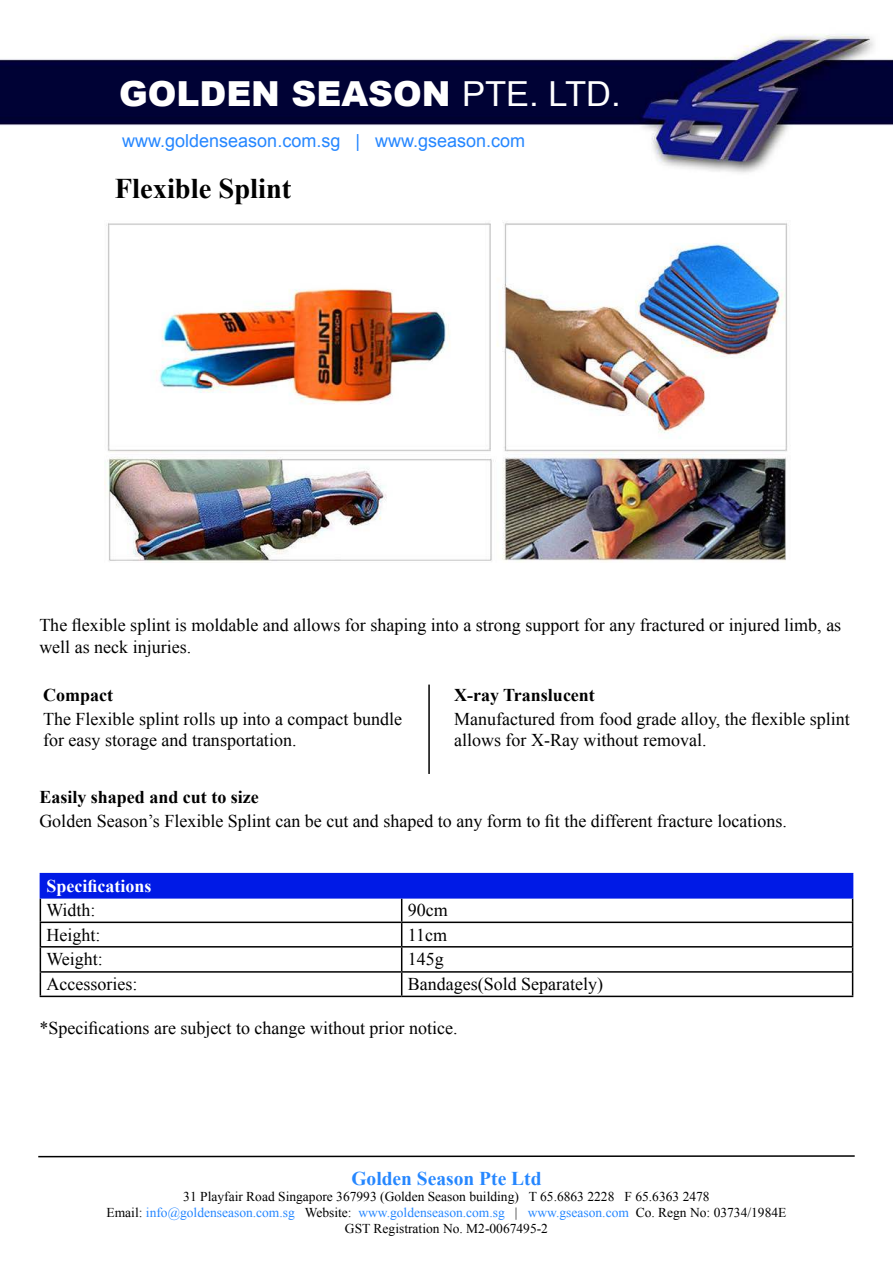
<style>
.page{position:relative;width:893px;height:1263px;background:#fff}
.page>*{position:absolute;margin:0;border:0;box-sizing:border-box;transform-origin:0 0}
.t1{font:900 34.5px "Arial";color:#fff}
.t2{font:700 28.5px "Times New Roman";color:#000}
.t3{font:700 19.5px "Times New Roman";color:#2687ff}
.t4{font:18px/21.6px "Times New Roman";color:#000}
.t5{font:700 18px "Times New Roman";color:#000}
.t6{font:18px "Arial";color:#2687ff}
.t7{font:700 18px "Times New Roman";color:#fff}
.t8{font:13.5px/16.2px "Times New Roman";color:#000;text-align:center}
.s1{font-weight:400}
.s2{color:#2687ff}
</style>
<div class="page">
<hr style="left:428px;top:684px;width:2px;height:90px;background:#000">
<div style="left:40px;top:874px;width:813px;height:24px;background:#001ae6"></div>
<hr style="left:40px;top:921px;width:362px;height:2px;background:#000">
<hr style="left:402px;top:921px;width:451px;height:2px;background:#000">
<hr style="left:40px;top:946px;width:362px;height:1px;background:#000">
<hr style="left:402px;top:946px;width:451px;height:1px;background:#000">
<hr style="left:40px;top:971px;width:362px;height:2px;background:#000">
<hr style="left:402px;top:971px;width:451px;height:2px;background:#000">
<svg style="left:401px;top:898px;width:1px;height:98px"></svg>
<hr style="left:40px;top:996px;width:362px;height:1px;background:#000">
<hr style="left:402px;top:996px;width:451px;height:1px;background:#000">
<hr style="left:40px;top:873px;width:362px;height:1px;background:#001ae6">
<svg style="left:40px;top:898px;width:1px;height:98px"></svg>
<hr style="left:402px;top:873px;width:451px;height:1px;background:#001ae6">
<svg style="left:852px;top:898px;width:1px;height:98px"></svg>
<img style="left:0;top:34px;width:893px;height:139px">
<svg style="left:38px;top:1155px;width:817px;height:3px"></svg>
<img style="left:105px;top:222px;width:684px;height:339px">
<h1 class="t1" style="left:119px;top:74px;width:503px">GOLDEN SEASON <span class="s1">PTE. LTD.</span></h1>
<p class="t6" style="left:122px;top:134px;width:404px">www.goldenseason.com.sg | www.gseason.com</p>
<h2 class="t2" style="left:115px;top:179px;width:178px">Flexible Splint</h2>
<p class="t4" style="left:39px;top:614px;width:803px">The flexible splint is moldable and allows for shaping into a strong support for any fractured or injured limb, as well as neck injuries.</p>
<p class="t5" style="left:43px;top:689px;width:71px">Compact</p>
<p class="t4" style="left:43px;top:708px;width:360px">The Flexible splint rolls up into a compact bundle for easy storage and transportation.</p>
<p class="t5" style="left:454px;top:689px;width:142px">X-ray Translucent</p>
<p class="t4" style="left:454px;top:708px;width:397px">Manufactured from food grade alloy, the flexible splint allows for X-Ray without removal.</p>
<p class="t5" style="left:39px;top:791px;width:221px">Easily shaped and cut to size</p>
<p class="t4" style="left:39px;top:810px;width:749px">Golden Season’s Flexible Splint can be cut and shaped to any form to fit the different fracture locations.</p>
<p class="t7" style="left:46px;top:873px;width:107px">Specifications</p>
<p class="t4" style="left:46px;top:899px;width:51px">Width:</p>
<p class="t4" style="left:408px;top:899px;width:41px">90cm</p>
<p class="t4" style="left:46px;top:924px;width:55px">Height:</p>
<p class="t4" style="left:408px;top:924px;width:41px">11cm</p>
<p class="t4" style="left:46px;top:948px;width:58px">Weight:</p>
<p class="t4" style="left:408px;top:948px;width:37px">145g</p>
<p class="t4" style="left:46px;top:973px;width:92px">Accessories:</p>
<p class="t4" style="left:408px;top:973px;width:197px">Bandages(Sold Separately)</p>
<p class="t4" style="left:40px;top:1017px;width:419px">*Specifications are subject to change without prior notice.</p>
<p class="t3" style="left:351px;top:1171px;width:192px">Golden Season Pte Ltd</p>
<p class="t8" style="left:107px;top:1188px;width:681px">31 Playfair Road Singapore 367993 (Golden Season building) T 65.6863 2228 F 65.6363 2478<br>Email: <span class="s2">info@goldenseason.com.sg</span> Website: <span class="s2">www.goldenseason.com.sg</span> | <span class="s2">www.gseason.com</span> Co. Regn No: 03734/1984E<br>GST Registration No. M2-0067495-2</p>
</div>
